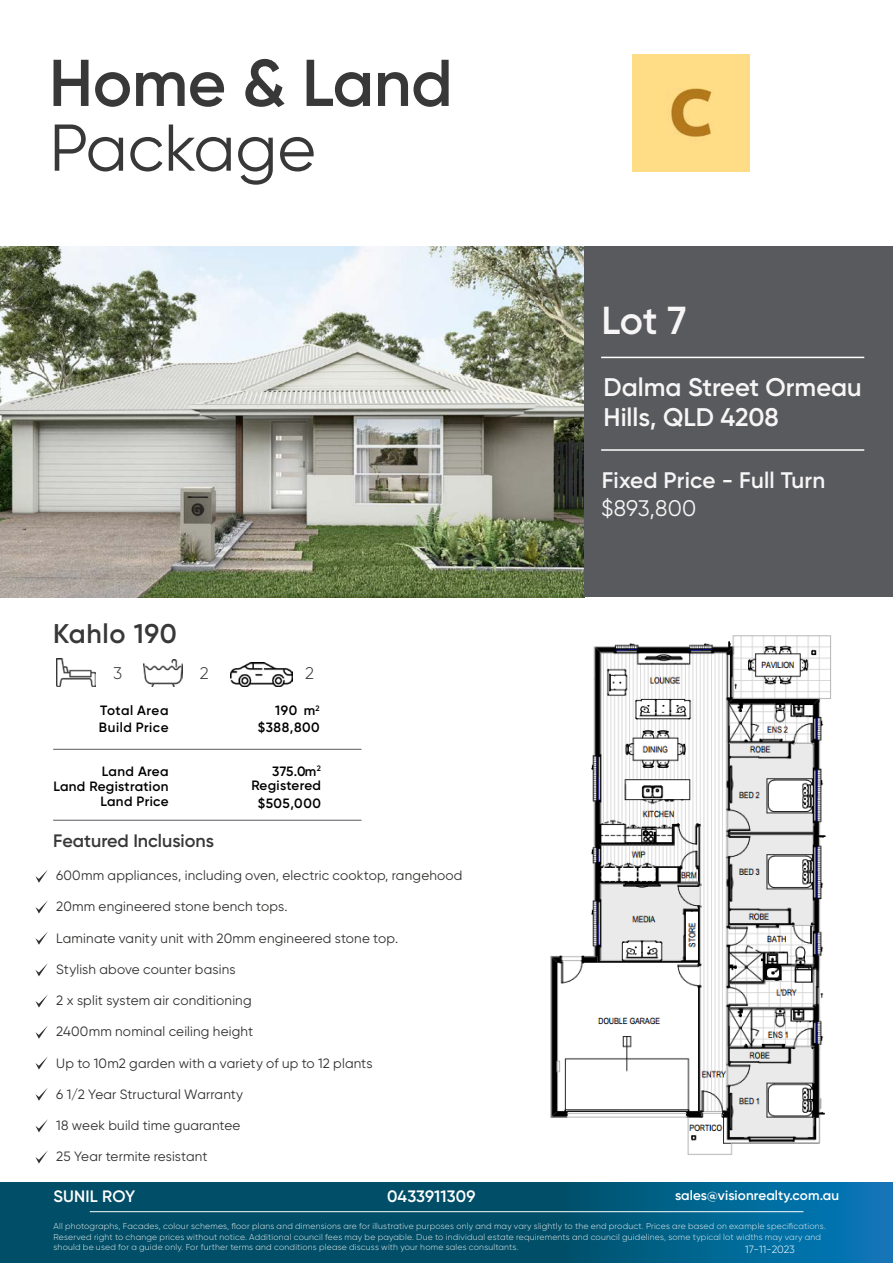
<style>
.page{position:relative;width:893px;height:1263px;background:#fff}
.page>*{position:absolute;margin:0;border:0;box-sizing:border-box;transform-origin:0 0}
.t1{font:600 66px "Gilroy";letter-spacing:-.005em;color:#383838}
.t2{font:66px "Gilroy";color:#383838}
.t3{font:600 39px "Gilroy";color:#f7f5f5}
.t4{font:600 27px "Gilroy";letter-spacing:.025em;color:#383838}
.t5{font:600 25.5px/30.6px "Gilroy";color:#f7f5f5}
.t6{font:600 22.5px "Gilroy";letter-spacing:.01em;color:#f7f5f5}
.t7{font:22.5px "Gilroy";letter-spacing:.01em;color:#f7f5f5}
.t8{font:600 18px "Gilroy";color:#383838}
.t9{font:300 16.8px "Gilroy";color:#31302f}
.t10{font:600 16.5px "Gilroy";letter-spacing:.01em;color:#fff}
.t11{font:13.5px "Gilroy";letter-spacing:.015em;color:#31302f}
.t12{font:600 13.5px/15px "Gilroy";letter-spacing:.025em;color:#000101;text-align:right}
.t13{font:600 13.5px "Gilroy";letter-spacing:.01em;color:#fff}
.t14{font:300 10.5px "Gilroy";letter-spacing:-.01em;color:#fff}
.t15{font:300 8.55px/10.2px "Gilroy";letter-spacing:.025em;color:#e8ebeb}
</style>
<div class="page">
<svg style="left:0;top:1182px;width:893px;height:81px;background:#015778"></svg>
<img style="left:0;top:247px;width:585px;height:350px">
<div style="left:585px;top:247px;width:308px;height:350px;background:#585a5d"></div>
<svg style="left:35px;top:870px;width:13px;height:13px"></svg>
<svg style="left:35px;top:900px;width:13px;height:13px"></svg>
<svg style="left:35px;top:932px;width:13px;height:13px"></svg>
<svg style="left:35px;top:963px;width:13px;height:13px"></svg>
<svg style="left:35px;top:994px;width:13px;height:13px"></svg>
<svg style="left:35px;top:1026px;width:13px;height:13px"></svg>
<svg style="left:35px;top:1056px;width:13px;height:13px"></svg>
<svg style="left:35px;top:1088px;width:13px;height:13px"></svg>
<svg style="left:35px;top:1119px;width:13px;height:13px"></svg>
<svg style="left:35px;top:1150px;width:13px;height:13px"></svg>
<hr style="left:601px;top:449px;width:263px;height:2px;background:#fff">
<hr style="left:601px;top:357px;width:263px;height:1px;background:#fff">
<img style="left:550px;top:635px;width:281px;height:520px">
<hr style="left:53px;top:820px;width:308px;height:1px;background:#585a5d">
<img style="left:143px;top:659px;width:39px;height:27px">
<img style="left:56px;top:658px;width:40px;height:28px">
<img style="left:230px;top:662px;width:63px;height:24px">
<hr style="left:53px;top:749px;width:308px;height:1px;background:#585a5d">
<img style="left:633px;top:54px;width:116px;height:117px">
<hr style="left:90px;top:1211px;width:713px;height:1px;background:#fff">
<h1 class="t1" style="left:49px;top:42px;width:405px">Home &amp; Land</h1>
<h1 class="t2" style="left:49px;top:107px;width:268px">Package</h1>
<h3 class="t4" style="left:53px;top:617px;width:125px">Kahlo 190</h3>
<h3 class="t9" style="left:113px;top:662px;width:11px">3</h3>
<h3 class="t9" style="left:200px;top:662px;width:10px">2</h3>
<h3 class="t9" style="left:305px;top:662px;width:10px">2</h3>
<h3 class="t12" style="left:100px;top:703px;width:70px">Total Area</h3>
<h3 class="t12" style="left:275px;top:703px;width:46px">190 m<sup>2</sup></h3>
<h3 class="t12" style="left:99px;top:719px;width:71px">Build Price</h3>
<h3 class="t12" style="left:258px;top:719px;width:64px">$388,800</h3>
<h3 class="t12" style="left:53px;top:764px;width:117px">Land Area<br>Land Registration<br>Land Price</h3>
<h3 class="t8" style="left:53px;top:829px;width:162px">Featured Inclusions</h3>
<h3 class="t12" style="left:272px;top:764px;width:50px">375.0m<sup>2</sup></h3>
<h3 class="t12" style="left:251px;top:778px;width:71px">Registered</h3>
<h3 class="t12" style="left:258px;top:796px;width:65px">$505,000</h3>
<h3 class="t11" style="left:56px;top:867px;width:408px">600mm appliances, including oven, electric cooktop, rangehood</h3>
<h3 class="t11" style="left:56px;top:898px;width:233px">20mm engineered stone bench tops.</h3>
<h3 class="t11" style="left:56px;top:930px;width:343px">Laminate vanity unit with 20mm engineered stone top.</h3>
<h3 class="t11" style="left:56px;top:961px;width:181px">Stylish above counter basins</h3>
<h3 class="t11" style="left:56px;top:992px;width:197px">2 x split system air conditioning</h3>
<h3 class="t11" style="left:56px;top:1023px;width:198px">2400mm nominal ceiling height</h3>
<h3 class="t11" style="left:56px;top:1054px;width:318px">Up to 10m2 garden with a variety of up to 12 plants</h3>
<h3 class="t11" style="left:56px;top:1086px;width:188px">6 1/2 Year Structural Warranty</h3>
<h3 class="t11" style="left:56px;top:1117px;width:186px">18 week build time guarantee</h3>
<h3 class="t11" style="left:56px;top:1148px;width:153px">25 Year termite resistant</h3>
<h2 class="t3" style="left:601px;top:296px;width:86px">Lot 7</h2>
<h3 class="t5" style="left:604px;top:371px;width:260px">Dalma Street Ormeau<br>Hills, QLD 4208</h3>
<h3 class="t6" style="left:602px;top:466px;width:225px">Fixed Price - Full Turn</h3>
<h3 class="t7" style="left:601px;top:494px;width:97px">$893,800</h3>
<h3 class="t10" style="left:53px;top:1186px;width:83px">SUNIL ROY</h3>
<h3 class="t10" style="left:387px;top:1186px;width:90px">0433911309</h3>
<h3 class="t13" style="left:675px;top:1186px;width:166px">sales@visionrealty.com.au</h3>
<p class="t15" style="left:53px;top:1221px;width:774px">All photographs, Facades, colour schemes, floor plans and dimensions are for illustrative purposes only and may vary slightly to the end product. Prices are based on example specifications.<br>Reserved right to change prices without notice. Additional council fees may be payable. Due to individual estate requirements and council guidelines, some typical lot widths may vary and should be used for a guide only. For further terms and conditions please discuss with your home sales consultants.</p>
<p class="t14" style="left:745px;top:1243px;width:51px">17-11-2023</p>
</div>
